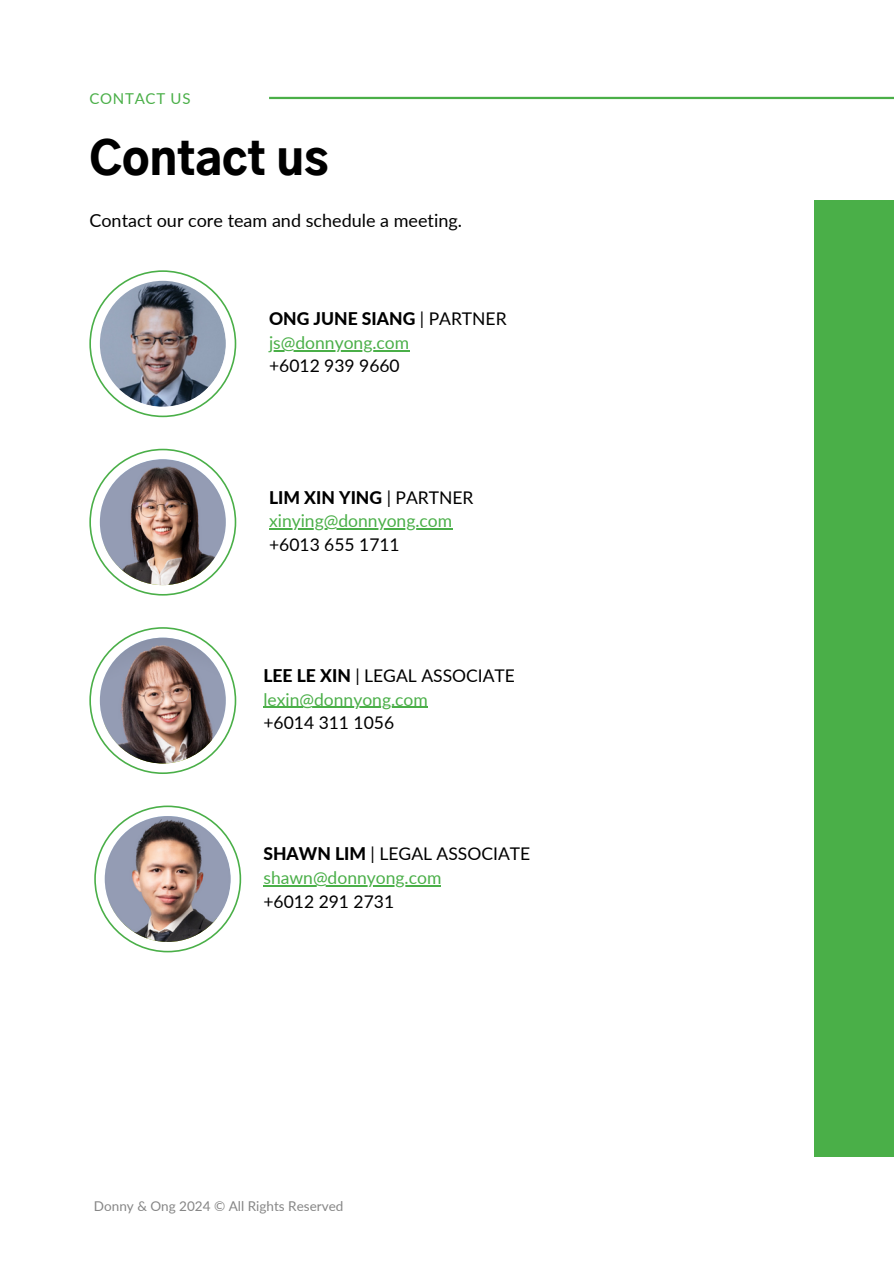
<style>
.page{position:relative;width:894px;height:1264px;background:#fff}
.page>*{position:absolute;margin:0;border:0;box-sizing:border-box;transform-origin:0 0}
.t1{font:900 45px "Gothic A1";color:#000}
.t2{font:18px "Lato";color:#000}
.t3{font:17.55px "Lato";color:#000}
.t4{font:17.55px "Lato";color:#4aaf48}
.t5{font:800 17.55px "Lato";color:#000}
.t6{font:15px "Lato";letter-spacing:.05em;color:#4aaf48}
.t7{font:13.5px "Lato";color:#868686}
.s1{font-weight:400}
.s2{font-weight:800}
</style>
<div class="page">
<hr style="left:269px;top:97px;width:624px;height:2px;background:#4aaf48">
<svg style="left:94px;top:805px;width:147px;height:147px"></svg>
<svg style="left:89px;top:627px;width:147px;height:147px"></svg>
<hr style="left:263px;top:706px;width:165px;height:2px;background:#4aaf48">
<hr style="left:263px;top:885px;width:178px;height:1px;background:#4aaf48">
<div style="left:813px;top:200px;width:80px;height:956px;background:#4aaf48"></div>
<hr style="left:269px;top:350px;width:140px;height:1px;background:#4aaf48">
<svg style="left:89px;top:270px;width:147px;height:147px"></svg>
<img style="left:100px;top:281px;width:126px;height:126px;border-radius:50%">
<hr style="left:269px;top:528px;width:183px;height:1px;background:#4aaf48">
<svg style="left:89px;top:449px;width:147px;height:146px"></svg>
<img style="left:100px;top:459px;width:126px;height:126px;border-radius:50%">
<img style="left:100px;top:637px;width:126px;height:126px;border-radius:50%">
<img style="left:105px;top:816px;width:126px;height:125px;border-radius:50%">
<p class="t6" style="left:89px;top:89px;width:103px">CONTACT US</p>
<p class="t1" style="left:89px;top:139px;width:241px">Contact us</p>
<p class="t2" style="left:89px;top:209px;width:374px">Contact our core team and schedule a meeting.</p>
<p class="t5" style="left:269px;top:308px;width:239px">ONG JUNE SIANG <span class="s1">| PARTNER</span></p>
<p class="t4" style="left:269px;top:331px;width:142px">js@donnyong.com</p>
<p class="t3" style="left:269px;top:355px;width:132px">+6012 939 9660</p>
<p class="t5" style="left:269px;top:486px;width:206px">LIM XIN YING <span class="s1">| PARTNER</span></p>
<p class="t4" style="left:269px;top:510px;width:184px">xinying@donnyong.com</p>
<p class="t3" style="left:269px;top:533px;width:132px">+6013 655 1711</p>
<p class="t3" style="left:263px;top:664px;width:253px"><span class="s2">LEE LE XIN</span> | LEGAL ASSOCIATE</p>
<p class="t4" style="left:263px;top:688px;width:166px">lexin@donnyong.com</p>
<p class="t3" style="left:263px;top:712px;width:132px">+6014 311 1056</p>
<p class="t3" style="left:263px;top:843px;width:268px"><span class="s2">SHAWN LIM</span> | LEGAL ASSOCIATE</p>
<p class="t4" style="left:263px;top:866px;width:179px">shawn@donnyong.com</p>
<p class="t3" style="left:263px;top:890px;width:132px">+6012 291 2731</p>
<p class="t7" style="left:94px;top:1197px;width:251px">Donny &amp; Ong 2024 © All Rights Reserved</p>
</div>
